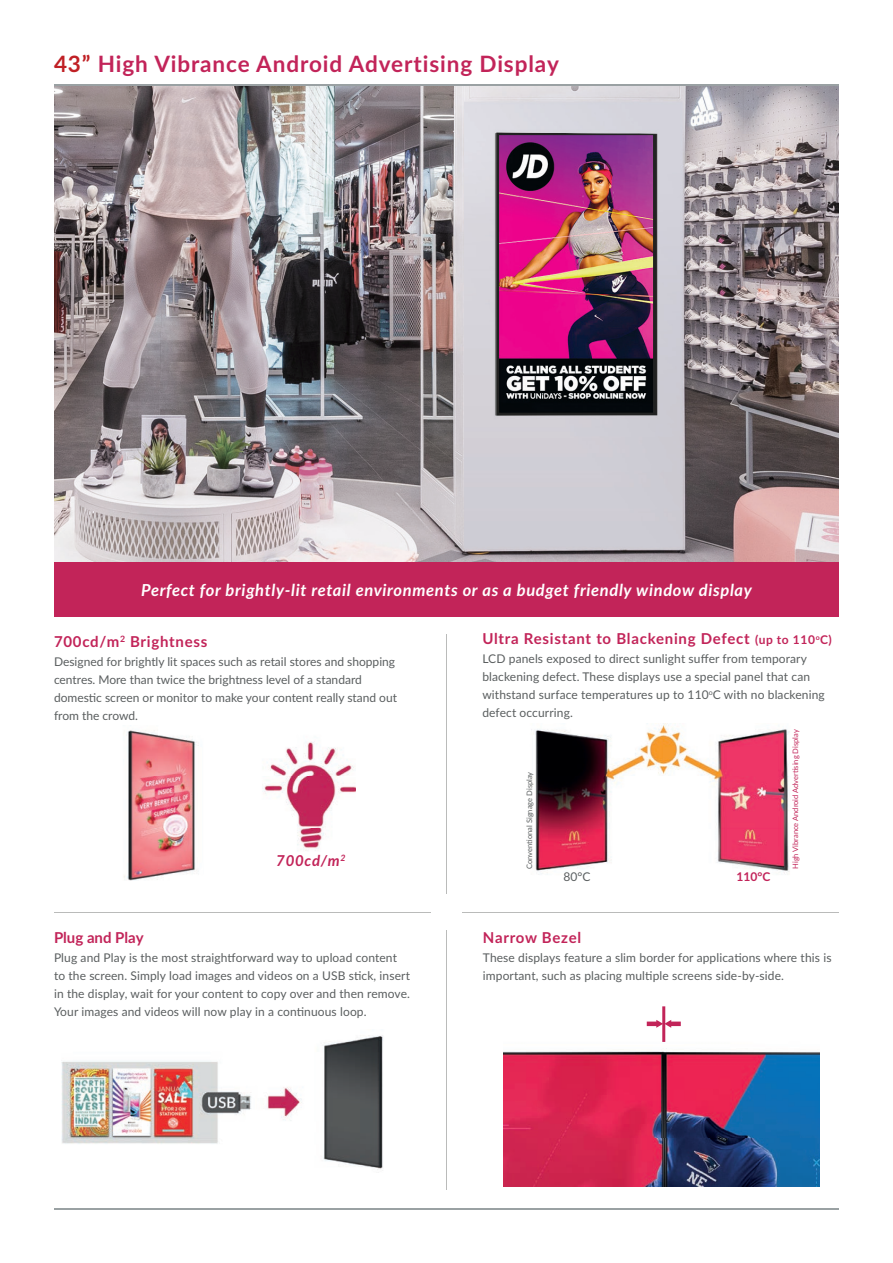
<style>
.page{position:relative;width:893px;height:1263px;background:#fff}
.page>*{position:absolute;margin:0;border:0;box-sizing:border-box;transform-origin:0 0}
.t1{font:700 22.5px "Lato";letter-spacing:.04em;color:#c22459}
.t2{font:italic 700 16.5px "Lato";letter-spacing:.04em;color:#fff}
.t3{font:700 15px "Lato";letter-spacing:.05em;color:#c22459}
.t4{font:700 15px "Lato";color:#c22459}
.t5{font:italic 700 15px "Lato";letter-spacing:.05em;color:#c22459}
.t6{font:12px/18px "Lato";letter-spacing:.01em;color:#5a5e5f}
.t7{font:700 12px "Lato";color:#c22459}
.t8{font:7.5px "Lato";color:#c22459}
.t9{font:7.5px "Lato";color:#5a5e5f}
.s1{color:#c02025}
.s2{font-size:12px}
</style>
<div class="page">
<img style="left:54px;top:85px;width:785px;height:478px">
<hr style="left:54px;top:1208px;width:785px;height:1px;background:#9aa1a3">
<img style="left:124px;top:730px;width:232px;height:150px">
<hr style="left:54px;top:912px;width:377px;height:1px;background:#babbba">
<hr style="left:462px;top:912px;width:377px;height:1px;background:#babbba">
<hr style="left:446px;top:931px;width:1px;height:259px;background:#babbba">
<hr style="left:446px;top:634px;width:1px;height:259px;background:#babbba">
<img style="left:62px;top:1035px;width:321px;height:135px">
<img style="left:503px;top:1006px;width:317px;height:180px">
<div style="left:647px;top:1021px;width:10px;height:5px;background:#c22459"></div>
<div style="left:670px;top:1021px;width:11px;height:5px;background:#c22459"></div>
<svg style="left:656px;top:1020px;width:15px;height:8px"></svg>
<hr style="left:662px;top:1006px;width:3px;height:36px;background:#c22459">
<hr style="left:54px;top:84px;width:785px;height:1px;background:#9aa1a3">
<img style="left:531px;top:724px;width:259px;height:150px">
<div style="left:54px;top:563px;width:785px;height:54px;background:#c22459"></div>
<h1 class="t1" style="left:54px;top:54px;width:507px"><span class="s1">43”</span> High Vibrance Android Advertising Display</h1>
<h2 class="t2" style="left:141px;top:584px;width:612px">Perfect for brightly-lit retail environments or as a budget friendly window display</h2>
<p class="t3" style="left:54px;top:635px;width:155px">700cd/m<sup>2</sup> Brightness</p>
<p class="t3" style="left:482px;top:632px;width:351px">Ultra Resistant to Blackening Defect <span class="s2">(up to 110</span><sup>o</sup><span class="s2">C)</span></p>
<p class="t6" style="left:54px;top:653px;width:345px">Designed for brightly lit spaces such as retail stores and shopping centres. More than twice the brightness level of a standard domestic screen or monitor to make your content really stand out from the crowd.</p>
<p class="t6" style="left:482px;top:649px;width:344px">LCD panels exposed to direct sunlight suffer from temporary blackening defect. These displays use a special panel that can withstand surface temperatures up to 110<sup>o</sup>C with no blackening defect occurring.</p>
<p class="t5" style="left:276px;top:855px;width:71px">700cd/m<sup>2</sup></p>
<p class="t9" style="left:524px;top:869px;width:99px;rotate:-90deg">Conventional Signage Display</p>
<p class="t8" style="left:790px;top:869px;width:141px;rotate:-90deg">High Vibrance Android Advertising Display</p>
<p class="t6" style="left:563px;top:868px;width:28px">80°C</p>
<p class="t7" style="left:736px;top:871px;width:35px">110°C</p>
<p class="t4" style="left:54px;top:931px;width:91px">Plug and Play</p>
<p class="t3" style="left:483px;top:931px;width:100px">Narrow Bezel</p>
<p class="t6" style="left:54px;top:948px;width:358px">Plug and Play is the most straightforward way to upload content to the screen. Simply load images and videos on a USB stick, insert in the display, wait for your content to copy over and then remove.<br>Your images and videos will now play in a continuous loop.</p>
<p class="t6" style="left:483px;top:948px;width:350px">These displays feature a slim border for applications where this is important, such as placing multiple screens side-by-side.</p>
</div>
